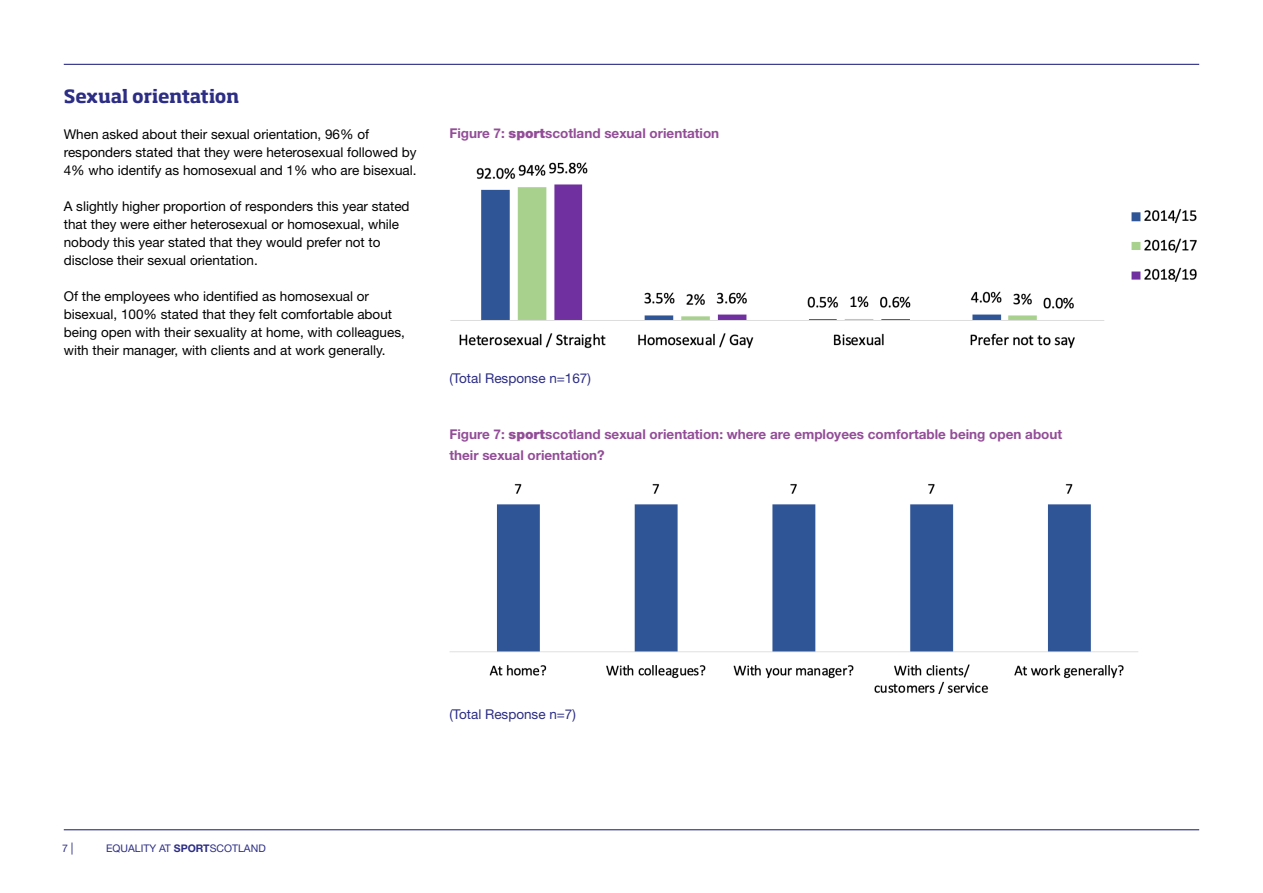
<style>
.page{position:relative;width:1263px;height:893px;background:#fff}
.page>*{position:absolute;margin:0;border:0;box-sizing:border-box;transform-origin:0 0}
.t1{font:700 18px "Soho Std";letter-spacing:-.005em;color:#2c2d84}
.t2{font:13.5px/18px "Helvetica Neue LT Std";color:#000}
.t3{font:700 13.5px/21px "Helvetica Neue LT Std";color:#934d98}
.t4{font:13.5px "Helvetica Neue LT Std";color:#2c2d84}
.t5{font:10.5px "Helvetica Neue LT Std";color:#2c2d84}
.s1{font-weight:900}
.s2{font-size:12px}
.s3{font-weight:700}
</style>
<div class="page">
<img style="left:450px;top:162px;width:747px;height:187px">
<hr style="left:64px;top:64px;width:1135px;height:1px;background:#2c2d84">
<hr style="left:64px;top:829px;width:1135px;height:1px;background:#2c2d84">
<img style="left:449px;top:484px;width:689px;height:210px">
<h1 class="t1" style="left:64px;top:85px;width:177px">Sexual orientation</h1>
<p class="t2" style="left:64px;top:125px;width:354px">When asked about their sexual orientation, 96% of responders stated that they were heterosexual followed by<br>4% who identify as homosexual and 1% who are bisexual.</p>
<p class="t2" style="left:64px;top:197px;width:347px">A slightly higher proportion of responders this year stated that they were either heterosexual or homosexual, while nobody this year stated that they would prefer not to disclose their sexual orientation.</p>
<p class="t2" style="left:64px;top:287px;width:343px">Of the employees who identified as homosexual or bisexual, 100% stated that they felt comfortable about being open with their sexuality at home, with colleagues, with their manager, with clients and at work generally.</p>
<p class="t3" style="left:449px;top:122px;width:271px">Figure 7: <span class="s1">sport</span>scotland sexual orientation</p>
<p class="t4" style="left:449px;top:370px;width:143px">(Total Response n=167)</p>
<p class="t3" style="left:449px;top:423px;width:614px">Figure 7: <span class="s1">sport</span>scotland sexual orientation: where are employees comfortable being open about their sexual orientation?</p>
<p class="t5" style="left:62px;top:842px;width:13px">7 <span class="s2">|</span></p>
<p class="t5" style="left:106px;top:842px;width:161px">EQUALITY AT <span class="s3">SPORT</span>SCOTLAND</p>
<p class="t4" style="left:449px;top:706px;width:128px">(Total Response n=7)</p>
</div>
